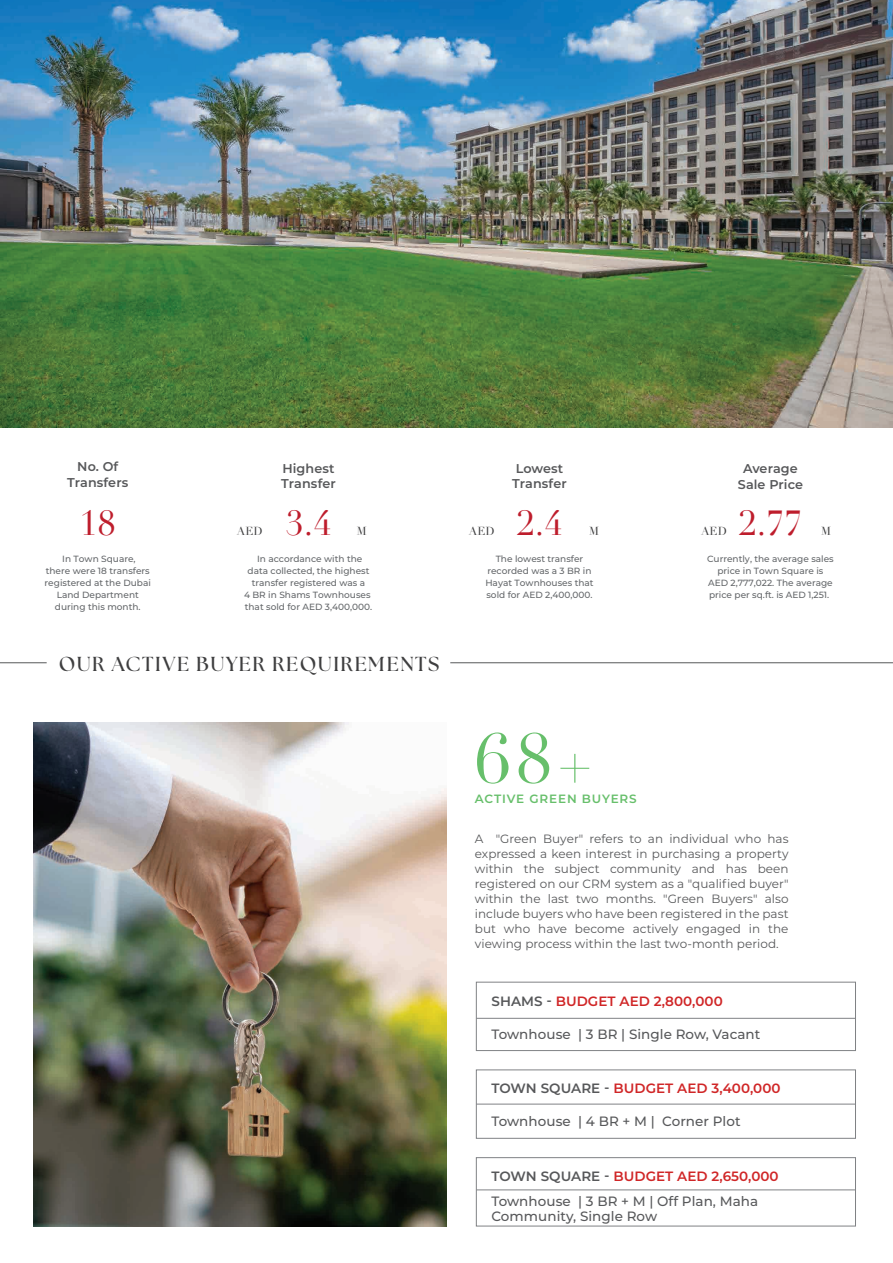
<style>
.page{position:relative;width:893px;height:1263px;background:#fff}
.page>*{position:absolute;margin:0;border:0;box-sizing:border-box;transform-origin:0 0}
.t1{font:69px "Didot";color:#67bf6b}
.t2{font:34.05px "Didot";color:#be1d2c}
.t3{font:700 20.25px "The Seasons";letter-spacing:.075em;color:#3e3e3f}
.t4{font:500 13.5px/25.3px "Montserrat";letter-spacing:.005em;color:#57585a}
.t5{font:600 13.5px "Montserrat";letter-spacing:.005em;color:#d02627}
.t6{font:600 12.75px/15.3px "Montserrat";letter-spacing:.01em;color:#57585a;text-align:center}
.t7{font:12px/15px "Montserrat";letter-spacing:.005em;color:#57585a;text-align:justify}
.t8{font:600 12px "Montserrat";letter-spacing:.075em;color:#67bf6b}
.t9{font:11.4px "Didot";letter-spacing:.01em;color:#3e3e3f}
.t10{font:500 9px/12px "Montserrat";color:#64676a;text-align:center}
.s1{font-size:60px}
.s2{color:#57585a}
.s3{font-weight:600}
.s4{font-weight:600;color:#d02627}
</style>
<div class="page">
<img style="left:0;top:0;width:893px;height:427px">
<hr style="left:0;top:662px;width:47px;height:1px;background:#57585a">
<hr style="left:450px;top:662px;width:443px;height:1px;background:#57585a">
<div style="left:476px;top:982px;width:380px;height:69px;border:1px solid #808285"></div>
<div style="left:476px;top:1157px;width:380px;height:69px;border:1px solid #808285"></div>
<hr style="left:476px;top:1018px;width:379px;height:1px;background:#808285">
<hr style="left:476px;top:1104px;width:379px;height:1px;background:#808285">
<hr style="left:476px;top:1189px;width:379px;height:1px;background:#808285">
<img style="left:34px;top:722px;width:412px;height:504px">
<h3 class="t6" style="left:67px;top:459px;width:63px">No. Of<br>Transfers</h3>
<h2 class="t2" style="left:80px;top:502px;width:37px">18</h2>
<p class="t10" style="left:45px;top:552px;width:108px">In Town Square,<br>there were 18 transfers registered at the Dubai<br>Land Department during this month.</p>
<h3 class="t6" style="left:281px;top:460px;width:56px;text-align:left">Highest<br>Transfer</h3>
<h2 class="t2" style="left:286px;top:502px;width:47px">3.4</h2>
<p class="t9" style="left:237px;top:524px;width:27px">AED</p>
<p class="t9" style="left:357px;top:524px;width:11px">M</p>
<p class="t10" style="left:244px;top:552px;width:130px">In accordance with the data collected, the highest transfer registered was a<br>4 BR in Shams Townhouses that sold for AED 3,400,000.</p>
<h3 class="t6" style="left:512px;top:460px;width:56px;text-align:left">Lowest<br>Transfer</h3>
<h2 class="t2" style="left:517px;top:502px;width:47px">2.4</h2>
<p class="t9" style="left:469px;top:524px;width:27px">AED</p>
<p class="t9" style="left:589px;top:524px;width:11px">M</p>
<p class="t10" style="left:485px;top:552px;width:110px">The lowest transfer recorded was a 3 BR in<br>Hayat Townhouses that sold for AED 2,400,000.</p>
<h3 class="t6" style="left:738px;top:460px;width:67px">Average<br>Sale Price</h3>
<h2 class="t2" style="left:739px;top:502px;width:65px">2.77</h2>
<p class="t9" style="left:701px;top:524px;width:27px">AED</p>
<p class="t9" style="left:821px;top:524px;width:11px">M</p>
<p class="t10" style="left:707px;top:552px;width:128px">Currently, the average sales price in Town Square is<br>AED 2,777,022. The average price per sq.ft. is AED 1,251.</p>
<h3 class="t3" style="left:59px;top:650px;width:382px">OUR ACTIVE BUYER REQUIREMENTS</h3>
<h1 class="t1" style="left:475px;top:717px;width:119px">68<span class="s1">+</span></h1>
<h3 class="t8" style="left:475px;top:790px;width:163px">ACTIVE GREEN BUYERS</h3>
<p class="t7" style="left:475px;top:831px;width:315px">A "Green Buyer" refers to an individual who has expressed a keen interest in purchasing a property within the subject community and has been registered on our CRM system as a "qualified buyer" within the last two months. "Green Buyers" also include buyers who have been registered in the past but who have become actively engaged in the viewing process within the last two-month period.</p>
<h3 class="t5" style="left:491px;top:991px;width:233px"><span class="s2">SHAMS -</span> BUDGET AED 2,800,000</h3>
<h3 class="t4" style="left:491px;top:1021px;width:270px">Townhouse | 3 BR | Single Row, Vacant</h3>
<h3 class="t5" style="left:491px;top:1078px;width:291px"><span class="s2">TOWN SQUARE -</span> BUDGET AED 3,400,000</h3>
<h3 class="t4" style="left:491px;top:1108px;width:251px">Townhouse | 4 BR + M | Corner Plot</h3>
<h3 class="t4" style="left:491px;top:1163px;width:289px"><span class="s3">TOWN SQUARE -</span> <span class="s4">BUDGET AED 2,650,000<br></span>Townhouse | 3 BR + M | Off Plan, Maha</h3>
<h3 class="t4" style="left:491px;top:1203px;width:167px">Community, Single Row</h3>
</div>
